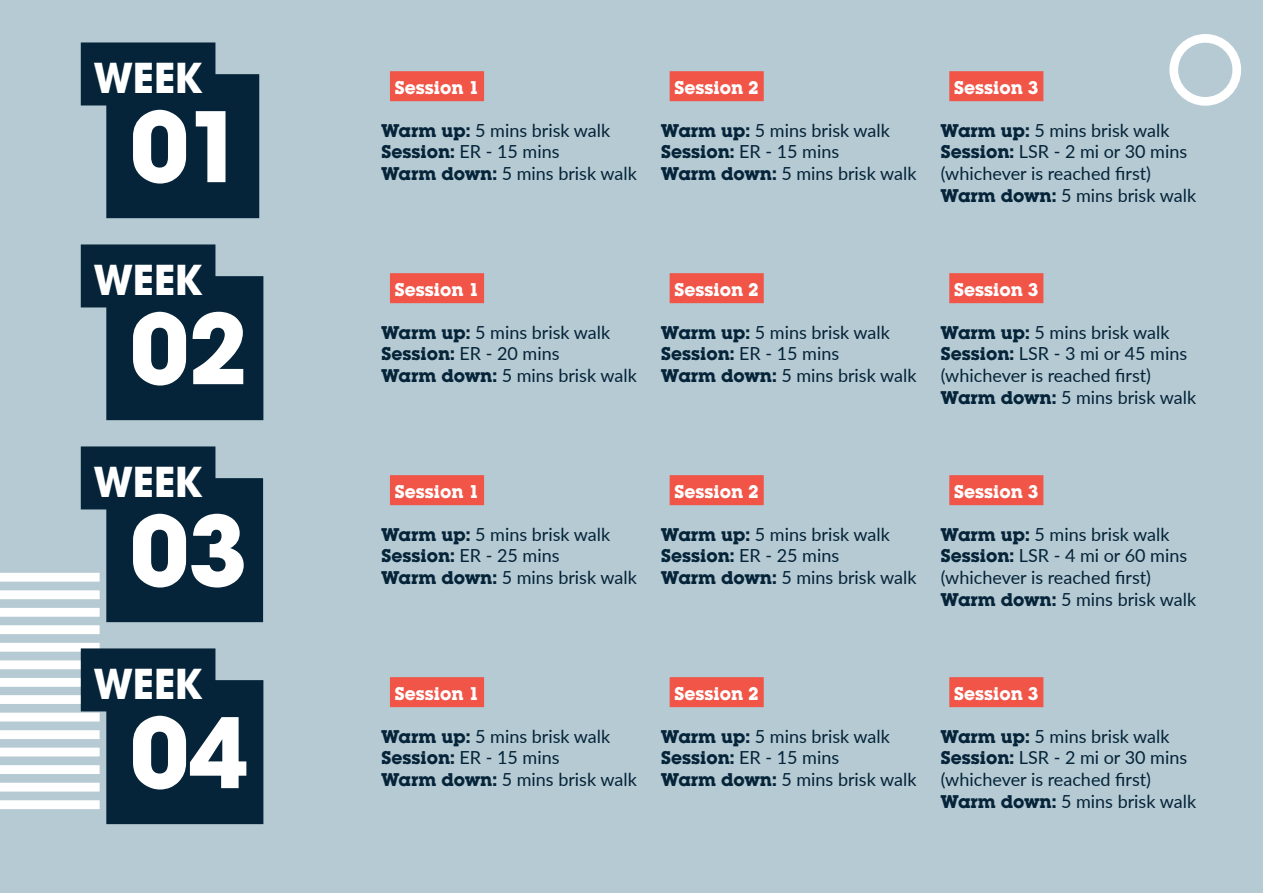
<style>
.page{position:relative;width:1263px;height:893px;background:#b6cad3}
.page>*{position:absolute;margin:0;border:0;box-sizing:border-box;transform-origin:0 0}
.t1{font:700 106.5px "Avant Garde Md ITC";color:#fff}
.t2{font:700 45px "Avant Garde Md ITC";color:#fff}
.t3{font:18px/21.6px "Lato";color:#052439}
.t4{font:700 18px "Lubalin Graph Std";color:#fff}
.s1{font-family:"Lubalin Graph Std";font-weight:700}
</style>
<div class="page">
<svg style="left:0;top:573px;width:100px;height:114px"></svg>
<svg style="left:0;top:695px;width:100px;height:114px"></svg>
<div style="left:106px;top:74px;width:153px;height:144px;background:#052439"></div>
<div style="left:106px;top:276px;width:157px;height:144px;background:#052439"></div>
<div style="left:106px;top:478px;width:157px;height:144px;background:#052439"></div>
<div style="left:106px;top:680px;width:157px;height:144px;background:#052439"></div>
<svg style="left:1169px;top:34px;width:72px;height:72px"></svg>
<div style="left:81px;top:42px;width:134px;height:63px;background:#052439"></div>
<div style="left:81px;top:244px;width:134px;height:63px;background:#052439"></div>
<div style="left:81px;top:446px;width:134px;height:63px;background:#052439"></div>
<div style="left:81px;top:648px;width:134px;height:63px;background:#052439"></div>
<div style="left:390px;top:71px;width:94px;height:30px;background:#f05548"></div>
<div style="left:390px;top:273px;width:94px;height:30px;background:#f05548"></div>
<div style="left:390px;top:475px;width:94px;height:30px;background:#f05548"></div>
<div style="left:390px;top:677px;width:94px;height:30px;background:#f05548"></div>
<div style="left:670px;top:71px;width:94px;height:30px;background:#f05548"></div>
<div style="left:670px;top:273px;width:94px;height:30px;background:#f05548"></div>
<div style="left:670px;top:475px;width:94px;height:30px;background:#f05548"></div>
<div style="left:670px;top:677px;width:94px;height:30px;background:#f05548"></div>
<div style="left:949px;top:71px;width:94px;height:30px;background:#f05548"></div>
<div style="left:949px;top:273px;width:94px;height:30px;background:#f05548"></div>
<div style="left:949px;top:475px;width:94px;height:30px;background:#f05548"></div>
<div style="left:949px;top:677px;width:94px;height:30px;background:#f05548"></div>
<p class="t2" style="left:94px;top:51px;width:110px">WEEK</p>
<p class="t1" style="left:130px;top:82px;width:114px">01</p>
<p class="t2" style="left:94px;top:253px;width:110px">WEEK</p>
<p class="t1" style="left:130px;top:284px;width:119px">02</p>
<p class="t2" style="left:94px;top:455px;width:110px">WEEK</p>
<p class="t1" style="left:130px;top:486px;width:118px">03</p>
<p class="t2" style="left:94px;top:657px;width:110px">WEEK</p>
<p class="t1" style="left:130px;top:688px;width:119px">04</p>
<p class="t4" style="left:395px;top:76px;width:86px">Session 1</p>
<p class="t3" style="left:381px;top:119px;width:230px"><span class="s1">Warm up:</span> 5 mins brisk walk</p>
<p class="t3" style="left:381px;top:140px;width:180px"><span class="s1">Session:</span> ER - 15 mins</p>
<p class="t3" style="left:381px;top:162px;width:257px"><span class="s1">Warm down:</span> 5 mins brisk walk</p>
<p class="t4" style="left:674px;top:76px;width:86px">Session 2</p>
<p class="t3" style="left:661px;top:119px;width:230px"><span class="s1">Warm up:</span> 5 mins brisk walk</p>
<p class="t3" style="left:661px;top:140px;width:180px"><span class="s1">Session:</span> ER - 15 mins</p>
<p class="t3" style="left:661px;top:162px;width:257px"><span class="s1">Warm down:</span> 5 mins brisk walk</p>
<p class="t4" style="left:954px;top:76px;width:86px">Session 3</p>
<p class="t3" style="left:941px;top:119px;width:230px"><span class="s1">Warm up:</span> 5 mins brisk walk</p>
<p class="t3" style="left:941px;top:140px;width:248px"><span class="s1">Session:</span> LSR - 2 mi or 30 mins (whichever is reached first)</p>
<p class="t3" style="left:941px;top:184px;width:257px"><span class="s1">Warm down:</span> 5 mins brisk walk</p>
<p class="t4" style="left:395px;top:278px;width:86px">Session 1</p>
<p class="t3" style="left:381px;top:321px;width:230px"><span class="s1">Warm up:</span> 5 mins brisk walk</p>
<p class="t3" style="left:381px;top:342px;width:180px"><span class="s1">Session:</span> ER - 20 mins</p>
<p class="t3" style="left:381px;top:364px;width:257px"><span class="s1">Warm down:</span> 5 mins brisk walk</p>
<p class="t4" style="left:674px;top:278px;width:86px">Session 2</p>
<p class="t3" style="left:661px;top:321px;width:230px"><span class="s1">Warm up:</span> 5 mins brisk walk</p>
<p class="t3" style="left:661px;top:342px;width:180px"><span class="s1">Session:</span> ER - 15 mins</p>
<p class="t3" style="left:661px;top:364px;width:257px"><span class="s1">Warm down:</span> 5 mins brisk walk</p>
<p class="t4" style="left:954px;top:278px;width:86px">Session 3</p>
<p class="t3" style="left:941px;top:321px;width:230px"><span class="s1">Warm up:</span> 5 mins brisk walk</p>
<p class="t3" style="left:941px;top:342px;width:248px"><span class="s1">Session:</span> LSR - 3 mi or 45 mins (whichever is reached first)</p>
<p class="t3" style="left:941px;top:386px;width:257px"><span class="s1">Warm down:</span> 5 mins brisk walk</p>
<p class="t4" style="left:395px;top:480px;width:86px">Session 1</p>
<p class="t3" style="left:381px;top:523px;width:230px"><span class="s1">Warm up:</span> 5 mins brisk walk</p>
<p class="t3" style="left:381px;top:544px;width:180px"><span class="s1">Session:</span> ER - 25 mins</p>
<p class="t3" style="left:381px;top:566px;width:257px"><span class="s1">Warm down:</span> 5 mins brisk walk</p>
<p class="t4" style="left:674px;top:480px;width:86px">Session 2</p>
<p class="t3" style="left:661px;top:523px;width:230px"><span class="s1">Warm up:</span> 5 mins brisk walk</p>
<p class="t3" style="left:661px;top:544px;width:180px"><span class="s1">Session:</span> ER - 25 mins</p>
<p class="t3" style="left:661px;top:566px;width:257px"><span class="s1">Warm down:</span> 5 mins brisk walk</p>
<p class="t4" style="left:954px;top:480px;width:86px">Session 3</p>
<p class="t3" style="left:941px;top:523px;width:230px"><span class="s1">Warm up:</span> 5 mins brisk walk</p>
<p class="t3" style="left:941px;top:544px;width:248px"><span class="s1">Session:</span> LSR - 4 mi or 60 mins (whichever is reached first)</p>
<p class="t3" style="left:941px;top:588px;width:257px"><span class="s1">Warm down:</span> 5 mins brisk walk</p>
<p class="t4" style="left:395px;top:681px;width:86px">Session 1</p>
<p class="t3" style="left:381px;top:725px;width:230px"><span class="s1">Warm up:</span> 5 mins brisk walk</p>
<p class="t3" style="left:381px;top:746px;width:180px"><span class="s1">Session:</span> ER - 15 mins</p>
<p class="t3" style="left:381px;top:768px;width:257px"><span class="s1">Warm down:</span> 5 mins brisk walk</p>
<p class="t4" style="left:674px;top:681px;width:86px">Session 2</p>
<p class="t3" style="left:661px;top:725px;width:230px"><span class="s1">Warm up:</span> 5 mins brisk walk</p>
<p class="t3" style="left:661px;top:746px;width:180px"><span class="s1">Session:</span> ER - 15 mins</p>
<p class="t3" style="left:661px;top:768px;width:257px"><span class="s1">Warm down:</span> 5 mins brisk walk</p>
<p class="t4" style="left:954px;top:681px;width:86px">Session 3</p>
<p class="t3" style="left:941px;top:725px;width:230px"><span class="s1">Warm up:</span> 5 mins brisk walk</p>
<p class="t3" style="left:941px;top:746px;width:248px"><span class="s1">Session:</span> LSR - 2 mi or 30 mins (whichever is reached first)</p>
<p class="t3" style="left:941px;top:789px;width:257px"><span class="s1">Warm down:</span> 5 mins brisk walk</p>
</div>
